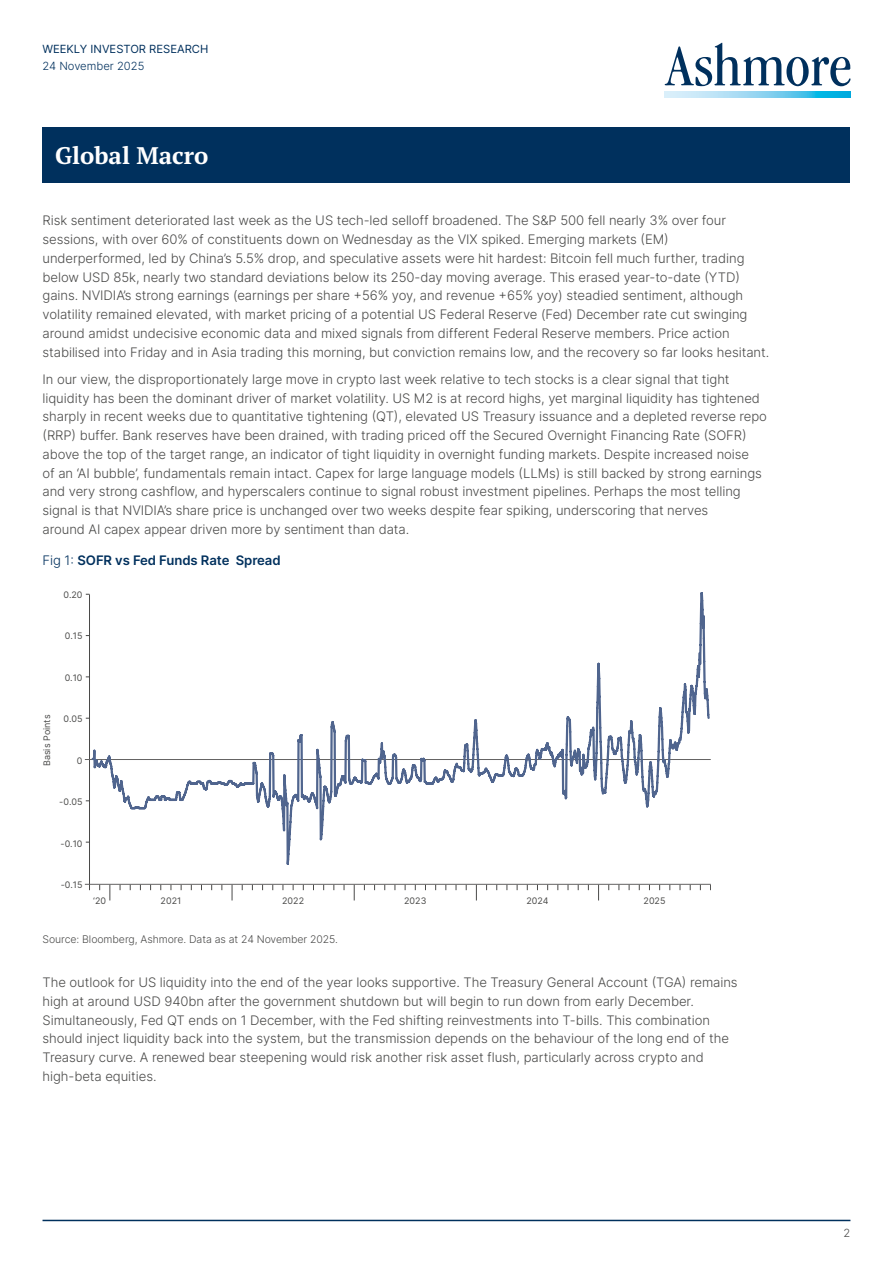
<style>
.page{position:relative;width:893px;height:1263px;background:#fff}
.page>*{position:absolute;margin:0;border:0;box-sizing:border-box;transform-origin:0 0}
.t1{font:700 24px "PT Serif Pro";color:#fff}
.t2{font:300 13.2px/18.8px "Inter";letter-spacing:-.005em;color:#4a4a49}
.t3{font:600 13.2px "Inter";letter-spacing:-.005em;color:#00305d}
.t4{font:11.25px "Inter";color:#00305d}
.t5{font:300 11.25px "Inter";color:#00305d}
.t6{font:300 11.25px "Inter";color:#4a4a49}
.t7{font:300 10.5px "Inter";letter-spacing:-.005em;color:#4a4a49}
.t8{font:9px "Inter";color:#4a4a49}
.s1{font-weight:300}
</style>
<div class="page">
<svg style="left:665px;top:43px;width:185px;height:43px"></svg>
<svg style="left:665px;top:92px;width:185px;height:6px"></svg>
<hr style="left:43px;top:1220px;width:807px;height:1px;background:#00305d">
<div style="left:43px;top:128px;width:807px;height:55px;background:#00305d"></div>
<svg style="left:354px;top:885px;width:1px;height:15px"></svg>
<svg style="left:232px;top:885px;width:1px;height:15px"></svg>
<svg style="left:476px;top:885px;width:1px;height:15px"></svg>
<svg style="left:110px;top:885px;width:1px;height:15px"></svg>
<svg style="left:598px;top:885px;width:1px;height:15px"></svg>
<hr style="left:89px;top:594px;width:1px;height:296px;background:#4a4a49">
<hr style="left:85px;top:884px;width:626px;height:1px;background:#646363">
<hr style="left:85px;top:759px;width:626px;height:1px;background:#646363">
<hr style="left:596px;top:687px;width:3px;height:15px;background:#50658e">
<svg style="left:597px;top:664px;width:3px;height:23px"></svg>
<hr style="left:598px;top:678px;width:3px;height:18px;background:#50658e">
<hr style="left:598px;top:696px;width:3px;height:16px;background:#50658e">
<svg style="left:86px;top:702px;width:597px;height:162px"></svg>
<hr style="left:699px;top:645px;width:3px;height:19px;background:#50658e">
<hr style="left:699px;top:624px;width:3px;height:21px;background:#50658e">
<svg style="left:700px;top:592px;width:5px;height:36px"></svg>
<hr style="left:702px;top:616px;width:3px;height:22px;background:#50658e">
<hr style="left:703px;top:638px;width:2px;height:23px;background:#50658e">
<svg style="left:682px;top:653px;width:28px;height:80px"></svg>
<p class="t4" style="left:43px;top:41px;width:167px">WEEKLY INVESTOR RESEARCH</p>
<p class="t5" style="left:43px;top:58px;width:103px">24 November 2025</p>
<h1 class="t1" style="left:55px;top:140px;width:155px">Global Macro</h1>
<p class="t2" style="left:43px;top:211px;width:728px">Risk sentiment deteriorated last week as the US tech-led selloff broadened. The S&amp;P 500 fell nearly 3% over four sessions, with over 60% of constituents down on Wednesday as the VIX spiked. Emerging markets (EM) underperformed, led by China’s 5.5% drop, and speculative assets were hit hardest: Bitcoin fell much further, trading below USD 85k, nearly two standard deviations below its 250-day moving average. This erased year-to-date (YTD) gains. NVIDIA’s strong earnings (earnings per share +56% yoy, and revenue +65% yoy) steadied sentiment, although volatility remained elevated, with market pricing of a potential US Federal Reserve (Fed) December rate cut swinging around amidst undecisive economic data and mixed signals from different Federal Reserve members. Price action stabilised into Friday and in Asia trading this morning, but conviction remains low, and the recovery so far looks hesitant.</p>
<p class="t2" style="left:43px;top:369px;width:726px">In our view, the disproportionately large move in crypto last week relative to tech stocks is a clear signal that tight liquidity has been the dominant driver of market volatility. US M2 is at record highs, yet marginal liquidity has tightened sharply in recent weeks due to quantitative tightening (QT), elevated US Treasury issuance and a depleted reverse repo (RRP) buffer. Bank reserves have been drained, with trading priced off the Secured Overnight Financing Rate (SOFR) above the top of the target range, an indicator of tight liquidity in overnight funding markets. Despite increased noise<br>of an ‘AI bubble’, fundamentals remain intact. Capex for large language models (LLMs) is still backed by strong earnings and very strong cashflow, and hyperscalers continue to signal robust investment pipelines. Perhaps the most telling signal is that NVIDIA’s share price is unchanged over two weeks despite fear spiking, underscoring that nerves<br>around AI capex appear driven more by sentiment than data.</p>
<p class="t3" style="left:43px;top:551px;width:240px"><span class="s1">Fig 1:</span> SOFR vs Fed Funds Rate Spread</p>
<p class="t8" style="left:63px;top:589px;width:21px">0.20</p>
<p class="t8" style="left:65px;top:630px;width:19px">0.15</p>
<p class="t8" style="left:65px;top:672px;width:19px">0.10</p>
<p class="t8" style="left:42px;top:766px;width:53px;rotate:-90deg">Basis Points</p>
<p class="t8" style="left:63px;top:713px;width:21px">0.05</p>
<p class="t8" style="left:77px;top:755px;width:7px">0</p>
<p class="t8" style="left:59px;top:796px;width:25px">-0.05</p>
<p class="t8" style="left:61px;top:838px;width:24px">-0.10</p>
<p class="t8" style="left:61px;top:879px;width:23px">-0.15</p>
<p class="t8" style="left:93px;top:895px;width:14px">‘20</p>
<p class="t8" style="left:161px;top:895px;width:22px">2021</p>
<p class="t8" style="left:282px;top:895px;width:23px">2022</p>
<p class="t8" style="left:404px;top:895px;width:24px">2023</p>
<p class="t8" style="left:526px;top:895px;width:24px">2024</p>
<p class="t8" style="left:644px;top:895px;width:23px">2025</p>
<p class="t7" style="left:43px;top:931px;width:297px">Source: Bloomberg, Ashmore. Data as at 24 November 2025.</p>
<p class="t2" style="left:43px;top:972px;width:697px">The outlook for US liquidity into the end of the year looks supportive. The Treasury General Account (TGA) remains high at around USD 940bn after the government shutdown but will begin to run down from early December.<br>Simultaneously, Fed QT ends on 1 December, with the Fed shifting reinvestments into T-bills. This combination should inject liquidity back into the system, but the transmission depends on the behaviour of the long end of the Treasury curve. A renewed bear steepening would risk another risk asset flush, particularly across crypto and high-beta equities.</p>
<p class="t6" style="left:844px;top:1225px;width:8px">2</p>
</div>
